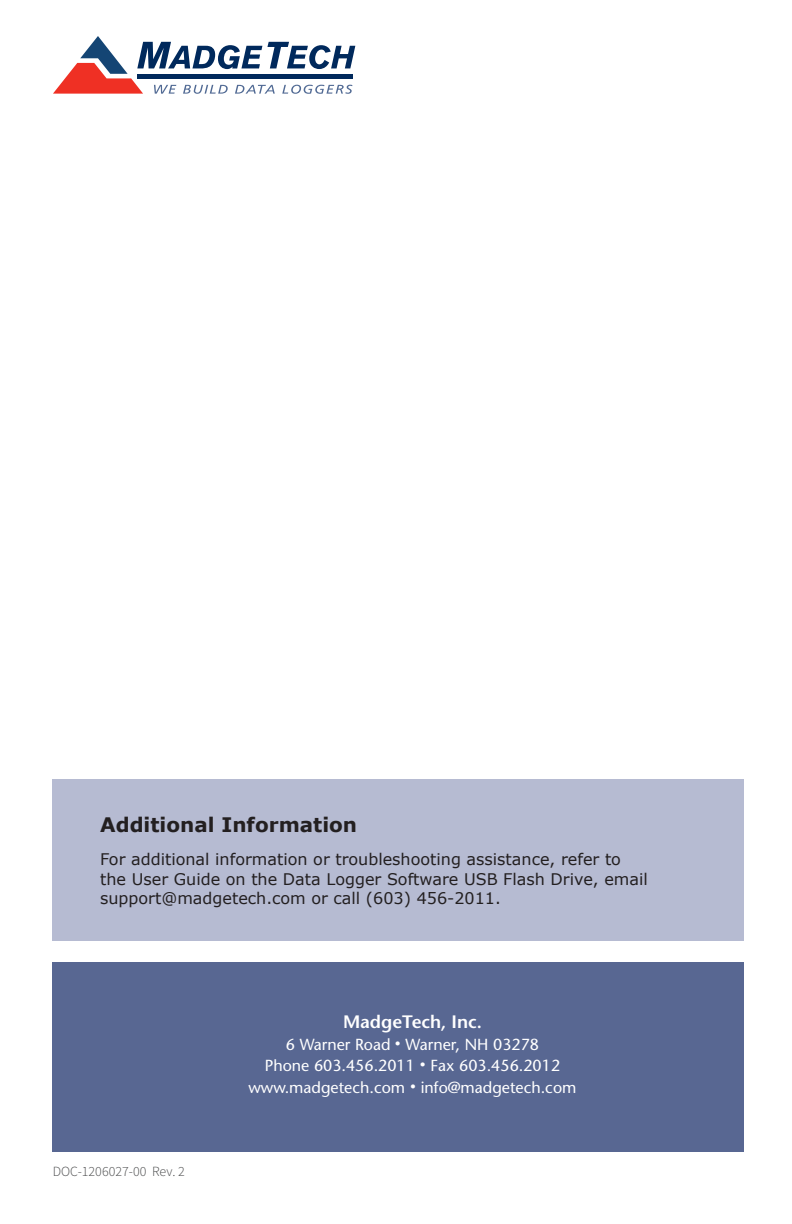
<style>
.page{position:relative;width:792px;height:1224px;background:#fff}
.page>*{position:absolute;margin:0;border:0;box-sizing:border-box;transform-origin:0 0}
.t1{font:700 20px "Verdana";color:#231f20}
.t2{font:600 18px "Stone Sans";color:#fff}
.t3{font:16px/19.2px "Verdana";color:#231f20}
.t4{font:16px "Stone Sans";color:#fff}
.t5{font:300 14px "Source Sans Pro";color:#4b4c4d}
</style>
<div class="page">
<svg style="left:53px;top:36px;width:302px;height:58px"></svg>
<hr style="left:137px;top:74px;width:216px;height:4px;background:#00295c">
<div style="left:53px;top:963px;width:691px;height:189px;background:#586792"></div>
<div style="left:53px;top:780px;width:691px;height:161px;background:#b6bbd2"></div>
<p class="t1" style="left:100px;top:811px;width:259px">Additional Information</p>
<p class="t3" style="left:100px;top:850px;width:549px">For additional information or troubleshooting assistance, refer to the User Guide on the Data Logger Software USB Flash Drive, email support@madgetech.com or call (603) 456-2011.</p>
<p class="t5" style="left:53px;top:1163px;width:134px">DOC-1206027-00 Rev. 2</p>
<p class="t2" style="left:343px;top:1011px;width:140px">MadgeTech, Inc.</p>
<p class="t4" style="left:286px;top:1035px;width:255px">6 Warner Road ● Warner, NH 03278</p>
<p class="t4" style="left:265px;top:1056px;width:297px">Phone 603.456.2011 ● Fax 603.456.2012</p>
<p class="t4" style="left:249px;top:1078px;width:329px">www.madgetech.com ● info@madgetech.com</p>
</div>
